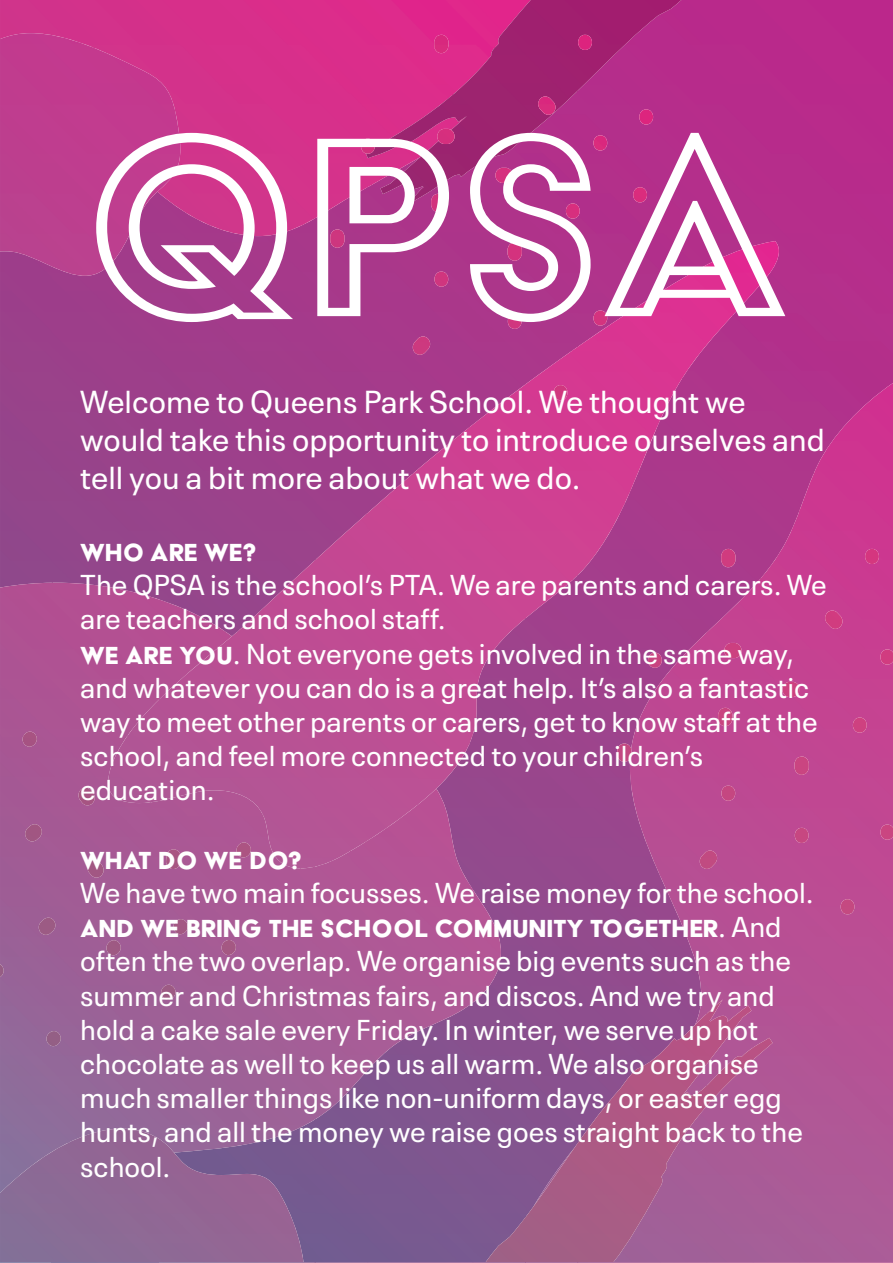
<style>
.page{position:relative;width:893px;height:1263px;background:#fff}
.page>*{position:absolute;margin:0;border:0;box-sizing:border-box;transform-origin:0 0}
.t1{font:295.5px "Acier BAT Text Outline";color:#fff}
.t2{font:31.5px/37.8px "Neue Plak Text";color:#fff}
.t3{font:28.5px/34.2px "Neue Plak Text";color:#fff}
.t4{font:28.5px "Acier BAT Text Solid";color:#fff}
.s1{font-family:"Acier BAT Text Solid"}
.s2{font-family:"Neue Plak Text"}
</style>
<div class="page">
<div style="left:578px;top:0;width:315px;height:315px;background:#b72c8b"></div>
<div style="left:526px;top:205px;width:52px;height:145px;background:#ae348b"></div>
<div style="left:368px;top:205px;width:158px;height:264px;background:#aa378b"></div>
<div style="left:105px;top:236px;width:105px;height:372px;background:#9c408b"></div>
<div style="left:316px;top:236px;width:52px;height:278px;background:#a33b8b"></div>
<div style="left:0;top:276px;width:52px;height:307px;background:#96438a"></div>
<div style="left:210px;top:236px;width:106px;height:372px;background:#a03e8b"></div>
<div style="left:52px;top:276px;width:53px;height:307px;background:#99438a"></div>
<div style="left:683px;top:315px;width:210px;height:158px;background:#b0348b"></div>
<img style="left:631px;top:398px;width:52px;height:601px">
<img style="left:578px;top:506px;width:53px;height:493px">
<div style="left:682px;top:473px;width:117px;height:105px;background:#aa398b"></div>
<img style="left:526px;top:580px;width:52px;height:419px">
<img style="left:473px;top:660px;width:53px;height:602px">
<div style="left:682px;top:578px;width:71px;height:52px;background:#a63c8c"></div>
<img style="left:682px;top:630px;width:24px;height:2px">
<img style="left:470px;top:745px;width:3px;height:43px">
<div style="left:368px;top:1041px;width:105px;height:221px;background:#7d578f"></div>
<div style="left:316px;top:1090px;width:52px;height:172px;background:#775990"></div>
<img style="left:301px;top:1128px;width:15px;height:81px">
<img style="left:303px;top:1209px;width:13px;height:53px">
<img style="left:0;top:583px;width:201px;height:152px">
<img style="left:0;top:735px;width:150px;height:394px">
<img style="left:150px;top:803px;width:151px;height:326px">
<img style="left:351px;top:788px;width:150px;height:253px">
<img style="left:300px;top:867px;width:51px;height:261px">
<img style="left:350px;top:1040px;width:52px;height:50px">
<img style="left:799px;top:383px;width:94px;height:879px">
<img style="left:753px;top:508px;width:47px;height:754px">
<img style="left:706px;top:586px;width:48px;height:413px">
<img style="left:660px;top:632px;width:47px;height:367px">
<img style="left:630px;top:682px;width:31px;height:195px">
<img style="left:486px;top:999px;width:287px;height:263px">
<img style="left:700px;top:850px;width:17px;height:19px">
<img style="left:617px;top:743px;width:14px;height:19px">
<img style="left:841px;top:899px;width:13px;height:15px">
<img style="left:794px;top:756px;width:15px;height:19px">
<img style="left:880px;top:824px;width:13px;height:16px">
<img style="left:724px;top:643px;width:18px;height:15px">
<img style="left:825px;top:610px;width:17px;height:19px">
<img style="left:853px;top:717px;width:14px;height:16px">
<img style="left:718px;top:708px;width:14px;height:18px">
<img style="left:721px;top:786px;width:14px;height:15px">
<img style="left:648px;top:653px;width:14px;height:15px">
<img style="left:721px;top:549px;width:14px;height:18px">
<img style="left:782px;top:682px;width:18px;height:15px">
<img style="left:865px;top:549px;width:14px;height:15px">
<img style="left:795px;top:828px;width:14px;height:15px">
<img style="left:880px;top:649px;width:13px;height:15px">
<img style="left:39px;top:918px;width:16px;height:17px">
<img style="left:159px;top:985px;width:19px;height:15px">
<img style="left:44px;top:1031px;width:19px;height:15px">
<img style="left:78px;top:788px;width:17px;height:17px">
<img style="left:166px;top:849px;width:15px;height:20px">
<img style="left:104px;top:940px;width:19px;height:15px">
<img style="left:25px;top:824px;width:17px;height:17px">
<img style="left:20px;top:732px;width:19px;height:15px">
<img style="left:87px;top:860px;width:17px;height:18px">
<img style="left:219px;top:940px;width:19px;height:15px">
<img style="left:234px;top:842px;width:19px;height:15px">
<svg style="left:0;top:964px;width:4px;height:13px"></svg>
<img style="left:171px;top:919px;width:19px;height:15px">
<div style="left:0;top:0;width:366px;height:47px;background:#d72f8b"></div>
<div style="left:180px;top:47px;width:186px;height:47px;background:#d72f8b"></div>
<img style="left:180px;top:94px;width:192px;height:142px">
<img style="left:0;top:1129px;width:303px;height:133px">
<img style="left:624px;top:241px;width:155px;height:105px">
<img style="left:572px;top:315px;width:53px;height:265px">
<img style="left:469px;top:350px;width:104px;height:310px">
<img style="left:624px;top:345px;width:82px;height:53px">
<img style="left:417px;top:427px;width:53px;height:378px">
<img style="left:624px;top:397px;width:47px;height:109px">
<img style="left:366px;top:469px;width:52px;height:373px">
<img style="left:314px;top:514px;width:53px;height:353px">
<img style="left:262px;top:560px;width:53px;height:308px">
<img style="left:159px;top:608px;width:105px;height:208px">
<div style="left:108px;top:698px;width:52px;height:105px;background:#af5695"></div>
<img style="left:469px;top:659px;width:19px;height:86px">
<img style="left:366px;top:0;width:315px;height:205px">
<img style="left:413px;top:336px;width:17px;height:19px">
<img style="left:330px;top:229px;width:14px;height:19px">
<img style="left:554px;top:385px;width:13px;height:15px">
<img style="left:508px;top:242px;width:14px;height:19px">
<img style="left:633px;top:187px;width:14px;height:15px">
<img style="left:593px;top:310px;width:14px;height:16px">
<img style="left:437px;top:129px;width:18px;height:15px">
<img style="left:538px;top:96px;width:17px;height:19px">
<img style="left:566px;top:203px;width:14px;height:16px">
<img style="left:431px;top:194px;width:14px;height:18px">
<img style="left:434px;top:272px;width:14px;height:15px">
<img style="left:361px;top:139px;width:14px;height:15px">
<img style="left:434px;top:35px;width:14px;height:18px">
<img style="left:495px;top:168px;width:18px;height:15px">
<img style="left:639px;top:109px;width:14px;height:16px">
<img style="left:578px;top:35px;width:14px;height:15px">
<img style="left:508px;top:314px;width:14px;height:15px">
<img style="left:593px;top:135px;width:14px;height:15px">
<img style="left:0;top:33px;width:180px;height:243px">
<img style="left:0;top:1262px;width:892px;height:1px">
<h1 class="t1" style="left:80px;top:71px;width:711px">QPSA</h1>
<p class="t2" style="left:80px;top:380px;width:746px">Welcome to Queens Park School. We thought we would take this opportunity to introduce ourselves and tell you a bit more about what we do.</p>
<p class="t4" style="left:80px;top:537px;width:178px">WHO ARE WE?</p>
<p class="t3" style="left:80px;top:565px;width:748px">The QPSA is the school’s PTA. We are parents and carers. We are teachers and school staff.<br><span class="s1">WE ARE YOU</span>. Not everyone gets involved in the same way, and whatever you can do is a great help. It’s also a fantastic way to meet other parents or carers, get to know staff at the school, and feel more connected to your children’s education.</p>
<p class="t4" style="left:80px;top:845px;width:223px">WHAT DO WE DO?</p>
<p class="t3" style="left:80px;top:873px;width:735px">We have two main focusses. We raise money for the school.</p>
<p class="t4" style="left:80px;top:913px;width:703px">AND WE BRING THE SCHOOL COMMUNITY TOGETHER<span class="s2">. And</span></p>
<p class="t3" style="left:80px;top:941px;width:724px">often the two overlap. We organise big events such as the summer and Christmas fairs, and discos. And we try and hold a cake sale every Friday. In winter, we serve up hot chocolate as well to keep us all warm. We also organise much smaller things like non-uniform days, or easter egg hunts, and all the money we raise goes straight back to the school.</p>
</div>
